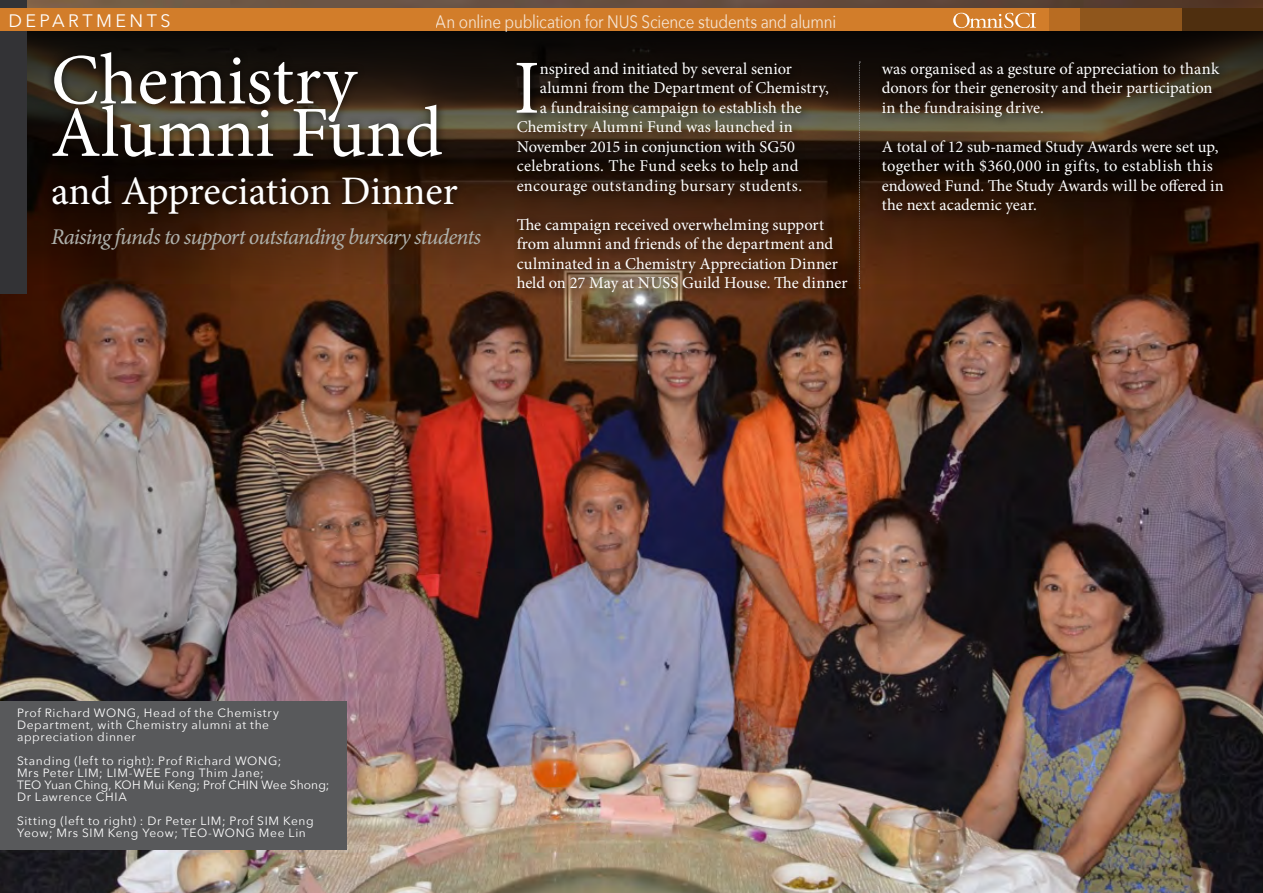
<style>
.page{position:relative;width:1263px;height:893px;background:#fff}
.page>*{position:absolute;margin:0;border:0;box-sizing:border-box;transform-origin:0 0}
.t1{font:76.5px "Minion Pro";color:#fff}
.t2{font:72px/52.5px "Minion Pro";color:#fff}
.t3{font:40.5px "Minion Pro";letter-spacing:-.01em;color:#fff}
.t4{font:italic 22.5px "Minion Pro";letter-spacing:-.045em;color:#aeb1ac}
.t5{font:18px "Avenir Next";letter-spacing:-.015em;color:#fff;scale:.85 1}
.t6{font:18px "Avenir Next";letter-spacing:.19em;color:#fff}
.t7{font:16.5px/19.5px "Minion Pro";letter-spacing:.005em;color:#fff}
.t8{font:16.5px "Minion Pro";letter-spacing:.025em;color:#fff}
.t9{font:12px/12px "Avenir Next";letter-spacing:.05em;color:#fff}
</style>
<div class="page">
<img style="left:0;top:0;width:1263px;height:893px">
<svg style="left:0;top:31px;width:1263px;height:269px;background:#2f180a"></svg>
<div style="left:511px;top:56px;width:724px;height:247px;background:#000;opacity:.75"></div>
<div style="left:44px;top:44px;width:422px;height:179px;background:#000;opacity:.75"></div>
<div style="left:0;top:0;width:27px;height:293px;background:#333336"></div>
<svg style="left:859px;top:62px;width:1px;height:227px"></svg>
<div style="left:0;top:701px;width:347px;height:125px;background:#58595b"></div>
<div style="left:0;top:809px;width:347px;height:41px;background:#58595b"></div>
<div style="left:0;top:9px;width:1263px;height:22px;background:#d27d2a"></div>
<div style="left:1181px;top:9px;width:82px;height:22px;background:#4f2f0f"></div>
<div style="left:1080px;top:9px;width:101px;height:22px;background:#8f561c"></div>
<div style="left:1050px;top:9px;width:30px;height:22px;background:#b86c22"></div>
<svg style="left:953px;top:13px;width:83px;height:15px"></svg>
<p class="t6" style="left:9px;top:5px;width:164px">DEPARTMENTS</p>
<p class="t5" style="left:436px;top:6px;width:472px">An online publication for NUS Science students and alumni</p>
<h2 class="t2" style="left:51px;top:54px;width:393px">Chemistry<br>Alumni Fund</h2>
<h3 class="t3" style="left:51px;top:164px;width:408px">and Appreciation Dinner</h3>
<h3 class="t4" style="left:51px;top:222px;width:432px">Raising funds to support outstanding bursary students</h3>
<h1 class="t1" style="left:514px;top:37px;width:28px">I</h1>
<p class="t7" style="left:540px;top:59px;width:254px">nspired and initiated by several senior</p>
<p class="t7" style="left:540px;top:78px;width:290px">alumni from the Department of Chemistry,</p>
<p class="t7" style="left:540px;top:98px;width:263px">a fundraising campaign to establish the</p>
<p class="t7" style="left:517px;top:117px;width:278px">Chemistry Alumni Fund was launched in</p>
<p class="t7" style="left:517px;top:137px;width:280px">November 2015 in conjunction with SG50</p>
<p class="t7" style="left:517px;top:156px;width:283px">celebrations. The Fund seeks to help and</p>
<p class="t8" style="left:517px;top:174px;width:287px">encourage outstanding bursary students.</p>
<p class="t7" style="left:517px;top:215px;width:332px">The campaign received overwhelming support from alumni and friends of the department and culminated in a Chemistry Appreciation Dinner held on 27 May at NUSS Guild House. The dinner</p>
<p class="t7" style="left:882px;top:59px;width:339px">was organised as a gesture of appreciation to thank donors for their generosity and their participation in the fundraising drive.</p>
<p class="t7" style="left:882px;top:137px;width:343px">A total of 12 sub-named Study Awards were set up, together with $360,000 in gifts, to establish this endowed Fund. The Study Awards will be offered in the next academic year.</p>
<p class="t9" style="left:17px;top:706px;width:263px">Prof Richard WONG, Head of the Chemistry<br>Department, with Chemistry alumni at the appreciation dinner</p>
<p class="t9" style="left:17px;top:754px;width:314px">Standing (left to right): Prof Richard WONG;<br>Mrs Peter LIM; LIM-WEE Fong Thim Jane;<br>TEO Yuan Ching, KOH Mui Keng; Prof CHIN Wee Shong; Dr Lawrence CHIA</p>
<p class="t9" style="left:17px;top:814px;width:298px">Sitting (left to right) : Dr Peter LIM; Prof SIM Keng<br>Yeow; Mrs SIM Keng Yeow; TEO-WONG Mee Lin</p>
</div>
